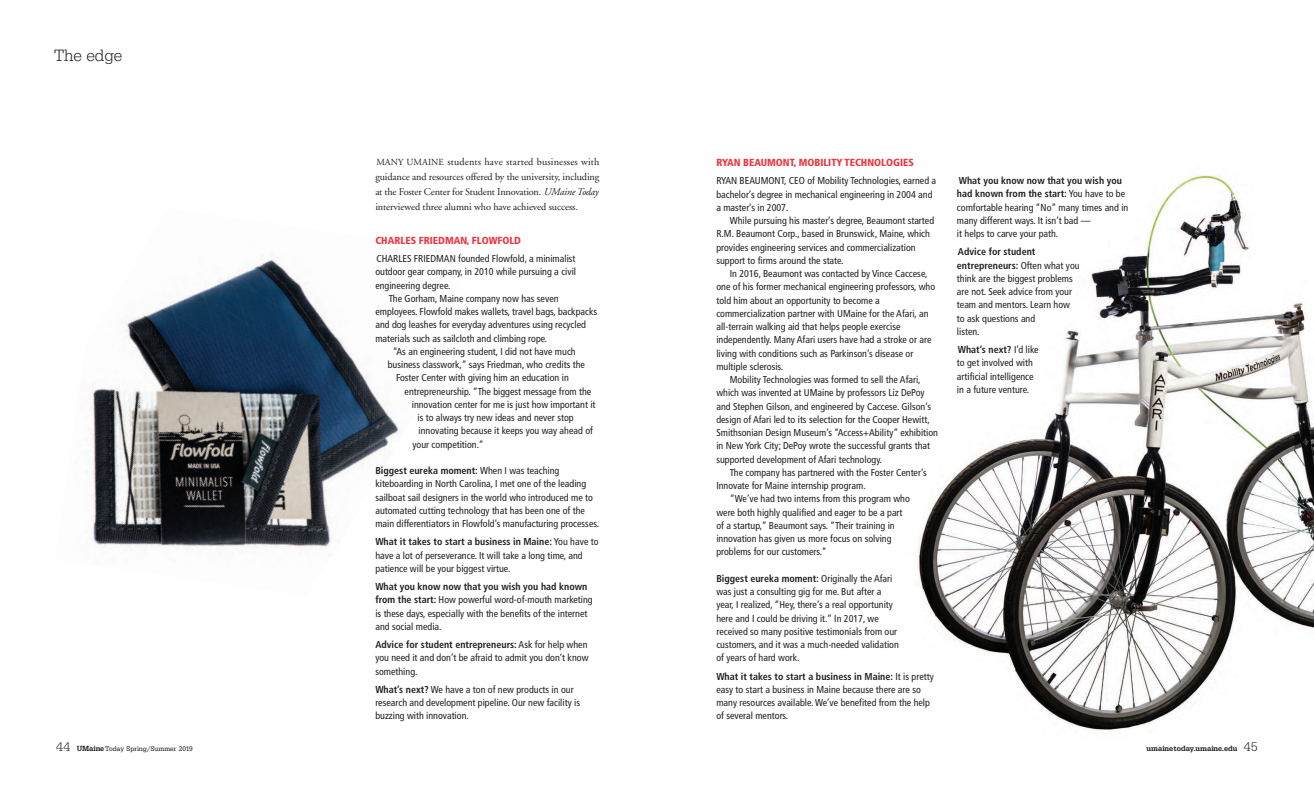
<style>
.page{position:relative;width:1314px;height:801px;background:#fff}
.page>*{position:absolute;margin:0;border:0;box-sizing:border-box;transform-origin:0 0}
.t1{font:17px "URW Egyptienne T Ligh Narr";color:#231f20}
.t2{font:10.2px/15px "Adobe Garamond";letter-spacing:-.01em;color:#231f20;text-align:justify}
.t3{font:900 condensed 10.2px "Frutiger";color:#ee3640}
.t4{font:condensed 10px/13.2px "Frutiger";color:#231f20}
.t5{font:7.8px "URW Egyptienne T Medi Narr";color:#231f20}
.t6{font:7px "URW Egyptienne T Regu Narr";color:#231f20}
.s1{font-size:9.2px}
.s2{font-style:italic}
.s3{font-weight:700}
.s4{font-family:"URW Egyptienne T Ligh";font-size:13px}
.s5{font-family:"URW Egyptienne T Medi Narr";font-size:7.8px}
</style>
<div class="page">
<img style="left:89px;top:259px;width:312px;height:295px">
<img style="left:917px;top:175px;width:397px;height:556px">
<h1 class="t1" style="left:54px;top:45px;width:70px">The edge</h1>
<p class="t2" style="left:375px;top:155px;width:226px"><span class="s1">MANY UMAINE</span> students have started businesses with guidance and resources offered by the university, including at the Foster Center for Student Innovation. <span class="s2">UMaine Today </span>interviewed three alumni who have achieved success.</p>
<p class="t3" style="left:716px;top:158px;width:199px">RYAN BEAUMONT, MOBILITY TECHNOLOGIES</p>
<p class="t4" style="left:716px;top:175px;width:221px">RYAN BEAUMONT, CEO of Mobility Technologies, earned a bachelor’s degree in mechanical engineering in 2004 and a master’s in 2007.</p>
<p class="t4" style="left:716px;top:215px;width:219px;text-indent:13px">While pursuing his master’s degree, Beaumont started R.M. Beaumont Corp., based in Brunswick, Maine, which provides engineering services and commercialization support to firms around the state.</p>
<p class="t4" style="left:716px;top:268px;width:220px;text-indent:13px">In 2016, Beaumont was contacted by Vince Caccese, one of his former mechanical engineering professors, who told him about an opportunity to become a commercialization partner with UMaine for the Afari, an all-terrain walking aid that helps people exercise independently. Many Afari users have had a stroke or are living with conditions such as Parkinson’s disease or multiple sclerosis.</p>
<p class="t4" style="left:716px;top:374px;width:223px;text-indent:13px">Mobility Technologies was formed to sell the Afari, which was invented at UMaine by professors Liz DePoy and Stephen Gilson, and engineered by Caccese. Gilson’s design of Afari led to its selection for the Cooper Hewitt, Smithsonian Design Museum’s “Access+Ability” exhibition in New York City; DePoy wrote the successful grants that supported development of Afari technology.</p>
<p class="t4" style="left:730px;top:467px;width:198px">The company has partnered with the Foster Center’s</p>
<p class="t4" style="left:716px;top:480px;width:151px">Innovate for Maine internship program.</p>
<p class="t4" style="left:730px;top:493px;width:182px">“We’ve had two interns from this program who</p>
<p class="t4" style="left:716px;top:506px;width:188px">were both highly qualified and eager to be a part</p>
<p class="t4" style="left:716px;top:520px;width:180px">of a startup,” Beaumont says. “Their training in</p>
<p class="t4" style="left:716px;top:533px;width:177px">innovation has given us more focus on solving</p>
<p class="t4" style="left:716px;top:546px;width:112px">problems for our customers.”</p>
<p class="t4" style="left:716px;top:573px;width:184px"><span class="s3">Biggest eureka moment:</span> Originally the Afari was just a consulting gig for me. But after a year, I realized, “Hey, there’s a real opportunity here and I could be driving it.” In 2017, we received so many positive testimonials from our customers, and it was a much-needed validation of years of hard work.</p>
<p class="t4" style="left:716px;top:670px;width:219px"><span class="s3">What it takes to start a business in Maine:</span> It is pretty easy to start a business in Maine because there are so many resources available. We’ve benefited from the help of several mentors.</p>
<p class="t3" style="left:375px;top:236px;width:147px">CHARLES FRIEDMAN, FLOWFOLD</p>
<p class="t4" style="left:376px;top:253px;width:201px">CHARLES FRIEDMAN founded Flowfold, a minimalist</p>
<p class="t4" style="left:375px;top:266px;width:202px">outdoor gear company, in 2010 while pursuing a civil</p>
<p class="t4" style="left:375px;top:279px;width:77px">engineering degree.</p>
<p class="t4" style="left:389px;top:293px;width:171px">The Gorham, Maine company now has seven</p>
<p class="t4" style="left:375px;top:306px;width:223px">employees. Flowfold makes wallets, travel bags, backpacks</p>
<p class="t4" style="left:375px;top:319px;width:212px">and dog leashes for everyday adventures using recycled</p>
<p class="t4" style="left:375px;top:332px;width:173px">materials such as sailcloth and climbing rope.</p>
<p class="t4" style="left:393px;top:346px;width:184px">“As an engineering student, I did not have much</p>
<p class="t4" style="left:388px;top:359px;width:199px">business classwork,” says Friedman, who credits the</p>
<p class="t4" style="left:396px;top:372px;width:174px">Foster Center with giving him an education in</p>
<p class="t4" style="left:405px;top:385px;width:188px">entrepreneurship. “The biggest message from the</p>
<p class="t4" style="left:412px;top:399px;width:185px">innovation center for me is just how important it</p>
<p class="t4" style="left:417px;top:412px;width:158px">is to always try new ideas and never stop</p>
<p class="t4" style="left:419px;top:425px;width:176px">innovating because it keeps you way ahead of</p>
<p class="t4" style="left:413px;top:438px;width:73px">your competition.”</p>
<p class="t4" style="left:375px;top:465px;width:225px"><span class="s3">Biggest eureka moment:</span> When I was teaching kiteboarding in North Carolina, I met one of the leading sailboat sail designers in the world who introduced me to automated cutting technology that has been one of the main differentiators in Flowfold’s manufacturing processes.</p>
<p class="t4" style="left:375px;top:536px;width:225px"><span class="s3">What it takes to start a business in Maine:</span> You have to have a lot of perseverance. It will take a long time, and patience will be your biggest virtue.</p>
<p class="t4" style="left:375px;top:581px;width:219px"><span class="s3">What you know now that you wish you had known from the start:</span> How powerful word-of-mouth marketing is these days, especially with the benefits of the internet and social media.</p>
<p class="t4" style="left:375px;top:639px;width:215px;text-align:justify"><span class="s3">Advice for student entrepreneurs:</span> Ask for help when you need it and don’t be afraid to admit you don’t know something.</p>
<p class="t4" style="left:375px;top:684px;width:206px"><span class="s3">What’s next?</span> We have a ton of new products in our research and development pipeline. Our new facility is buzzing with innovation.</p>
<p class="t4" style="left:957px;top:175px;width:173px"><span class="s3">What you know now that you wish you had known from the start:</span> You have to be comfortable hearing “No” many times and in many different ways. It isn’t bad —<br>it helps to carve your path.</p>
<p class="t4" style="left:957px;top:246px;width:124px"><span class="s3">Advice for student entrepreneurs:</span> Often what you think are the biggest problems are not. Seek advice from your team and mentors. Learn how to ask questions and<br>listen.</p>
<p class="t4" style="left:957px;top:344px;width:83px"><span class="s3">What’s next?</span> I’d like to get involved with artificial intelligence in a future venture.</p>
<p class="t6" style="left:56px;top:745px;width:138px"><span class="s4">44</span> <span class="s5">UMaine</span>Today Spring/Summer 2019</p>
<p class="t5" style="left:1147px;top:744px;width:113px">umainetoday.umaine.edu <span class="s4">45</span></p>
</div>
